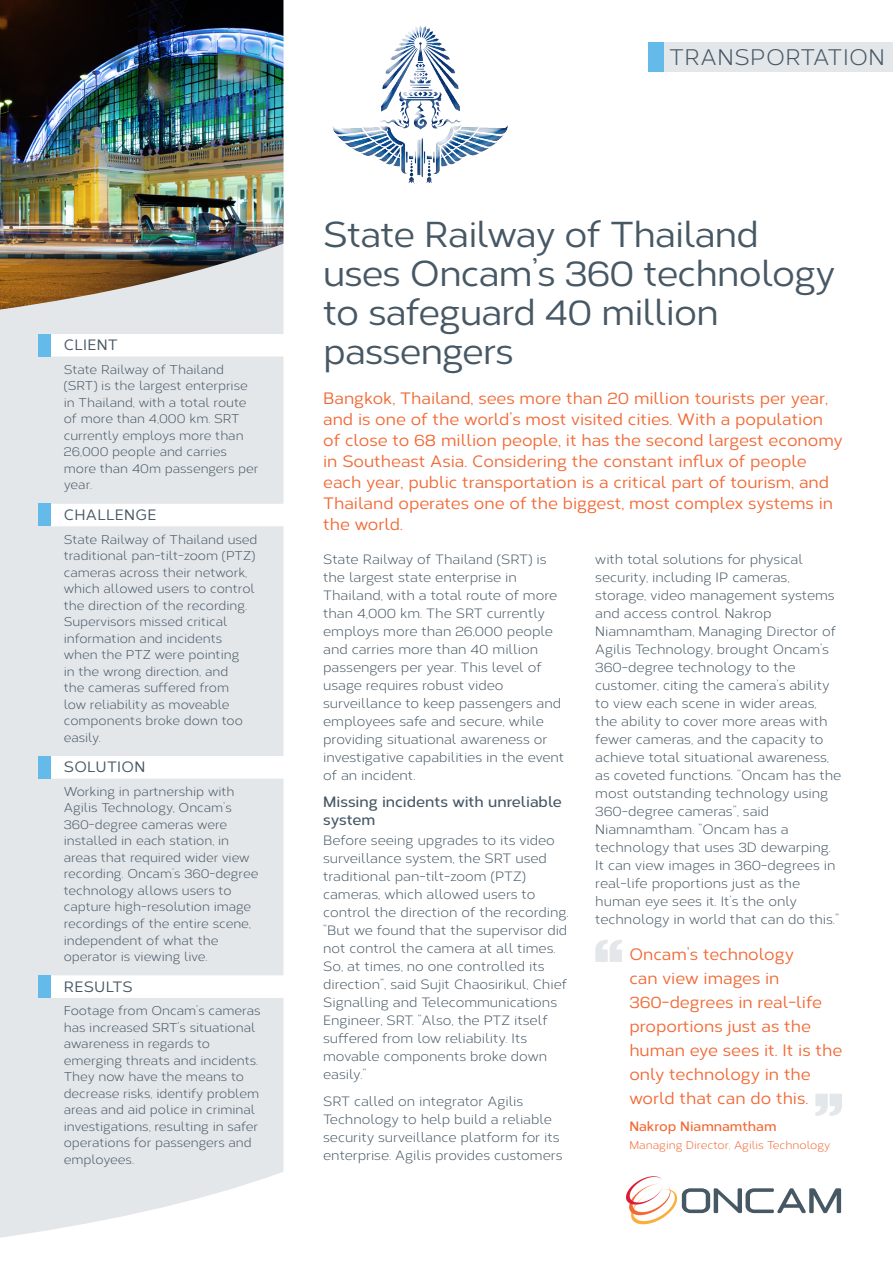
<style>
.page{position:relative;width:893px;height:1263px;background:#fff}
.page>*{position:absolute;margin:0;border:0;box-sizing:border-box;transform-origin:0 0}
.t1{font:500 36px/39px "Corbert";letter-spacing:-.02em;color:#475865}
.t2{font:22.5px "Corbert";letter-spacing:.02em;color:#475865}
.t3{font:500 16.5px/21px "Corbert";color:#f26935}
.Body_subheads{font:600 15px/18px "Corbert";color:#475865}
.Subheads_sidebar{font:500 15px "Corbert";letter-spacing:.02em;color:#475865}
.Body_copy{font:13.5px/18px "Corbert";color:#475865}
.Quote_author{font:600 13.5px "Corbert";color:#f26935}
.Challenge_copy{font:12.75px/16.5px "Corbert";color:#475865}
.Quote_author_title{font:11.25px "Corbert";color:#f26935}
</style>
<div class="page">
<div style="left:0;top:311px;width:284px;height:927px;background:#e4e7ea"></div>
<div style="left:51px;top:334px;width:244px;height:22px;background:#fff"></div>
<div style="left:51px;top:504px;width:244px;height:22px;background:#fff"></div>
<div style="left:51px;top:756px;width:244px;height:22px;background:#fff"></div>
<div style="left:51px;top:975px;width:244px;height:23px;background:#fff"></div>
<svg style="left:595px;top:940px;width:27px;height:22px"></svg>
<svg style="left:815px;top:1094px;width:27px;height:22px"></svg>
<div style="left:38px;top:503px;width:13px;height:23px;background:#64bae9"></div>
<div style="left:38px;top:756px;width:13px;height:23px;background:#64bae9"></div>
<div style="left:38px;top:975px;width:13px;height:23px;background:#64bae9"></div>
<div style="left:38px;top:334px;width:13px;height:22px;background:#64bae9"></div>
<svg style="left:626px;top:1176px;width:215px;height:49px"></svg>
<img style="left:333px;top:26px;width:175px;height:158px">
<div style="left:648px;top:43px;width:16px;height:29px;background:#64bae9"></div>
<div style="left:664px;top:43px;width:229px;height:29px;background:#e4e7ea"></div>
<img style="left:0;top:0;width:283px;height:310px">
<p class="Subheads_sidebar" style="left:64px;top:334px;width:56px">CLIENT</p>
<p class="Challenge_copy" style="left:64px;top:360px;width:196px">State Railway of Thailand (SRT) is the largest enterprise in Thailand, with a total route of more than 4,000 km. SRT currently employs more than<br>26,000 people and carries more than 40m passengers per year.</p>
<p class="Subheads_sidebar" style="left:64px;top:504px;width:94px">CHALLENGE</p>
<p class="Challenge_copy" style="left:64px;top:530px;width:195px">State Railway of Thailand used traditional pan-tilt-zoom (PTZ) cameras across their network, which allowed users to control the direction of the recording.<br>Supervisors missed critical information and incidents when the PTZ were pointing<br>in the wrong direction, and<br>the cameras suffered from<br>low reliability as moveable components broke down too easily.</p>
<p class="Subheads_sidebar" style="left:64px;top:756px;width:83px">SOLUTION</p>
<p class="Challenge_copy" style="left:64px;top:782px;width:196px">Working in partnership with<br>Agilis Technology, Oncam’s<br>360-degree cameras were installed in each station, in areas that required wider view recording. Oncam’s 360-degree technology allows users to capture high-resolution image recordings of the entire scene, independent of what the operator is viewing live.</p>
<p class="Subheads_sidebar" style="left:64px;top:975px;width:70px">RESULTS</p>
<p class="Challenge_copy" style="left:64px;top:1002px;width:198px">Footage from Oncam’s cameras has increased SRT’s situational awareness in regards to emerging threats and incidents.<br>They now have the means to decrease risks, identify problem areas and aid police in criminal investigations, resulting in safer operations for passengers and employees.</p>
<p class="t2" style="left:669px;top:41px;width:217px">TRANSPORTATION</p>
<p class="t1" style="left:323px;top:213px;width:514px">State Railway of Thailand uses Oncam’s 360 technology to safeguard 40 million passengers</p>
<p class="t3" style="left:323px;top:387px;width:521px">Bangkok, Thailand, sees more than 20 million tourists per year, and is one of the world’s most visited cities. With a population of close to 68 million people, it has the second largest economy in Southeast Asia. Considering the constant influx of people each year, public transportation is a critical part of tourism, and Thailand operates one of the biggest, most complex systems in the world.</p>
<p class="Body_copy" style="left:323px;top:550px;width:243px">State Railway of Thailand (SRT) is the largest state enterprise in<br>Thailand, with a total route of more than 4,000 km. The SRT currently employs more than 26,000 people and carries more than 40 million passengers per year. This level of usage requires robust video surveillance to keep passengers and employees safe and secure, while providing situational awareness or investigative capabilities in the event of an incident.</p>
<p class="Body_subheads" style="left:323px;top:791px;width:240px">Missing incidents with unreliable system</p>
<p class="Body_copy" style="left:323px;top:831px;width:247px">Before seeing upgrades to its video surveillance system, the SRT used traditional pan-tilt-zoom (PTZ) cameras, which allowed users to control the direction of the recording. “But we found that the supervisor did not control the camera at all times.<br>So, at times, no one controlled its direction”, said Sujit Chaosirikul, Chief Signalling and Telecommunications Engineer, SRT. “Also, the PTZ itself suffered from low reliability. Its movable components broke down easily.”</p>
<p class="Body_copy" style="left:323px;top:1091px;width:241px">SRT called on integrator Agilis Technology to help build a reliable security surveillance platform for its enterprise. Agilis provides customers</p>
<p class="Body_copy" style="left:595px;top:550px;width:248px">with total solutions for physical security, including IP cameras, storage, video management systems and access control. Nakrop Niamnamtham, Managing Director of Agilis Technology, brought Oncam’s 360-degree technology to the customer, citing the camera’s ability to view each scene in wider areas, the ability to cover more areas with fewer cameras, and the capacity to achieve total situational awareness, as coveted functions. “Oncam has the most outstanding technology using 360-degree cameras”, said Niamnamtham. “Oncam has a technology that uses 3D dewarping.<br>It can view images in 360-degrees in real-life proportions just as the human eye sees it. It’s the only technology in world that can do this.”</p>
<p class="t3" style="left:629px;top:941px;width:214px;line-height:24px">Oncam’s technology<br>can view images in<br>360-degrees in real-life proportions just as the human eye sees it. It is the only technology in the world that can do this.</p>
<p class="Quote_author" style="left:629px;top:1115px;width:149px">Nakrop Niamnamtham</p>
<p class="Quote_author_title" style="left:629px;top:1136px;width:203px">Managing Director, Agilis Technology</p>
</div>
